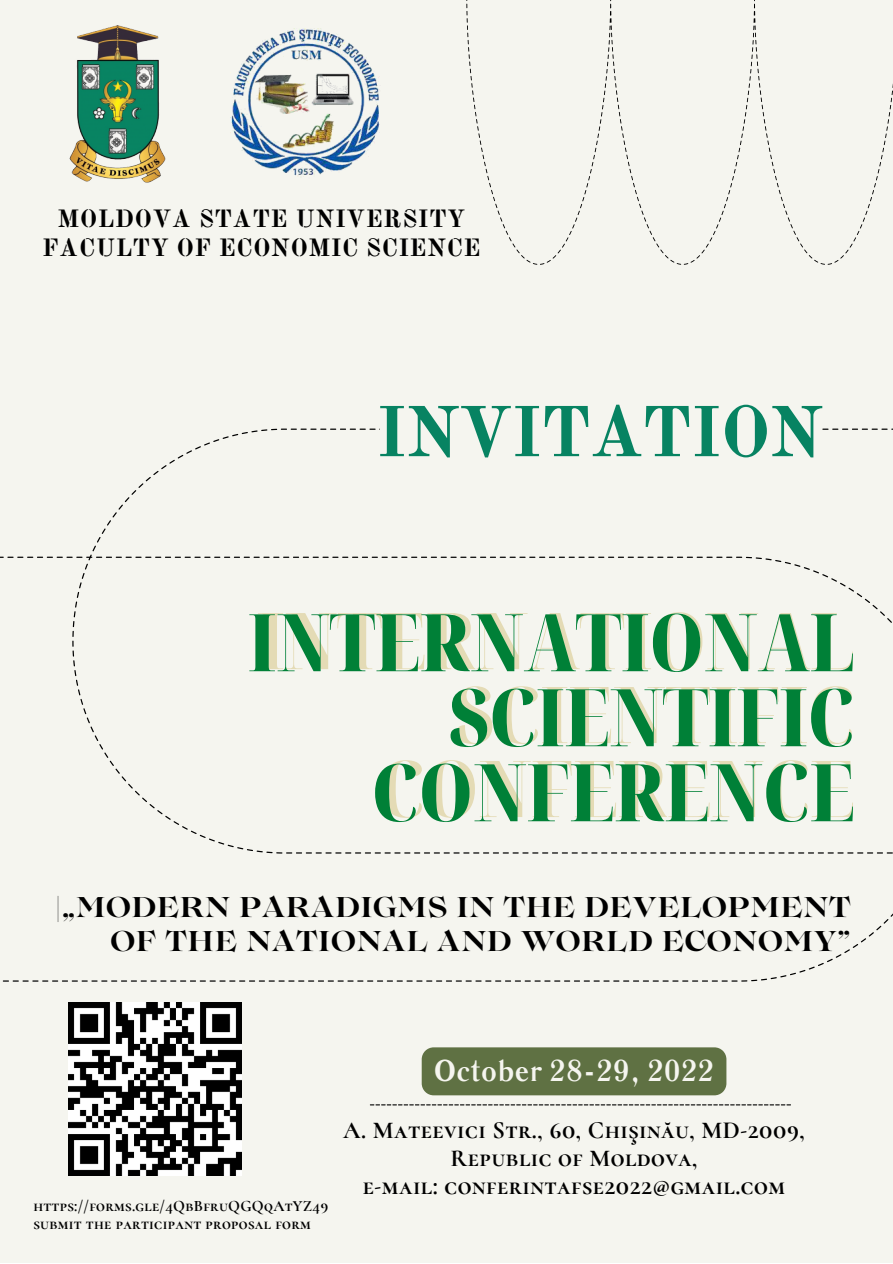
<style>
.page{position:relative;width:893px;height:1264px;background:#fff}
.page>*{position:absolute;margin:0;border:0;box-sizing:border-box;transform-origin:0 0}
.t1{font:900 extra-condensed 79.65px/75px "Noto Serif Display";color:#008037;text-align:right}
.t2{font:700 70.5px "Old Standard";letter-spacing:-.02em;color:#078362}
.t3{font:700 30px "Literaturnaya";letter-spacing:.02em;color:#f5f5ef}
.t4{font:700 28.5px/33.8px "Lovelace";letter-spacing:.02em;color:#000;text-align:right}
.t5{font:700 24.45px/29.2px "Km Standard TT";letter-spacing:.02em;color:#000;text-align:center}
.t6{font:700 24.3px/28px "Cormorant SC";letter-spacing:.02em;color:#000;text-align:center}
.t7{font:700 15.6px/18px "Cormorant SC";letter-spacing:.02em;color:#000}
</style>
<div class="page">
<div style="left:0;top:0;width:892px;height:1262px;background:#f5f5ef"></div>
<svg style="left:466px;top:0;width:426px;height:265px"></svg>
<svg style="left:0;top:556px;width:892px;height:425px"></svg>
<svg style="left:370px;top:1104px;width:420px;height:1px"></svg>
<img style="left:230px;top:28px;width:150px;height:149px">
<img style="left:69px;top:25px;width:97px;height:158px">
<div style="left:421px;top:1047px;width:305px;height:48px;background:#5f7143"></div>
<img style="left:69px;top:1002px;width:173px;height:173px">
<p class="t5" style="left:42px;top:206px;width:439px">MOLDOVA STATE UNIVERSITY<br>FACULTY OF ECONOMIC SCIENCE</p>
<h2 class="t2" style="left:376px;top:389px;width:448px">INVITATION</h2>
<h1 class="t1" style="left:248px;top:602px;width:608px">INTERNATIONAL<br>SCIENTIFIC<br>CONFERENCE</h1>
<p class="t4" style="left:55px;top:893px;width:796px">|„MODERN PARADIGMS IN THE DEVELOPMENT<br>OF THE NATIONAL AND WORLD ECONOMY”</p>
<p class="t3" style="left:434px;top:1053px;width:281px">October 28-29, 2022</p>
<p class="t7" style="left:33px;top:1197px;width:296px">https://forms.gle/4QbBfruQGQqAtYZ49 submit the participant proposal form</p>
<p class="t6" style="left:343px;top:1116px;width:463px">A. Mateevici Str., 60, Chişinău, MD-2009,<br>Republic of Moldova,<br>e-mail: conferintafse2022@gmail.com</p>
</div>
